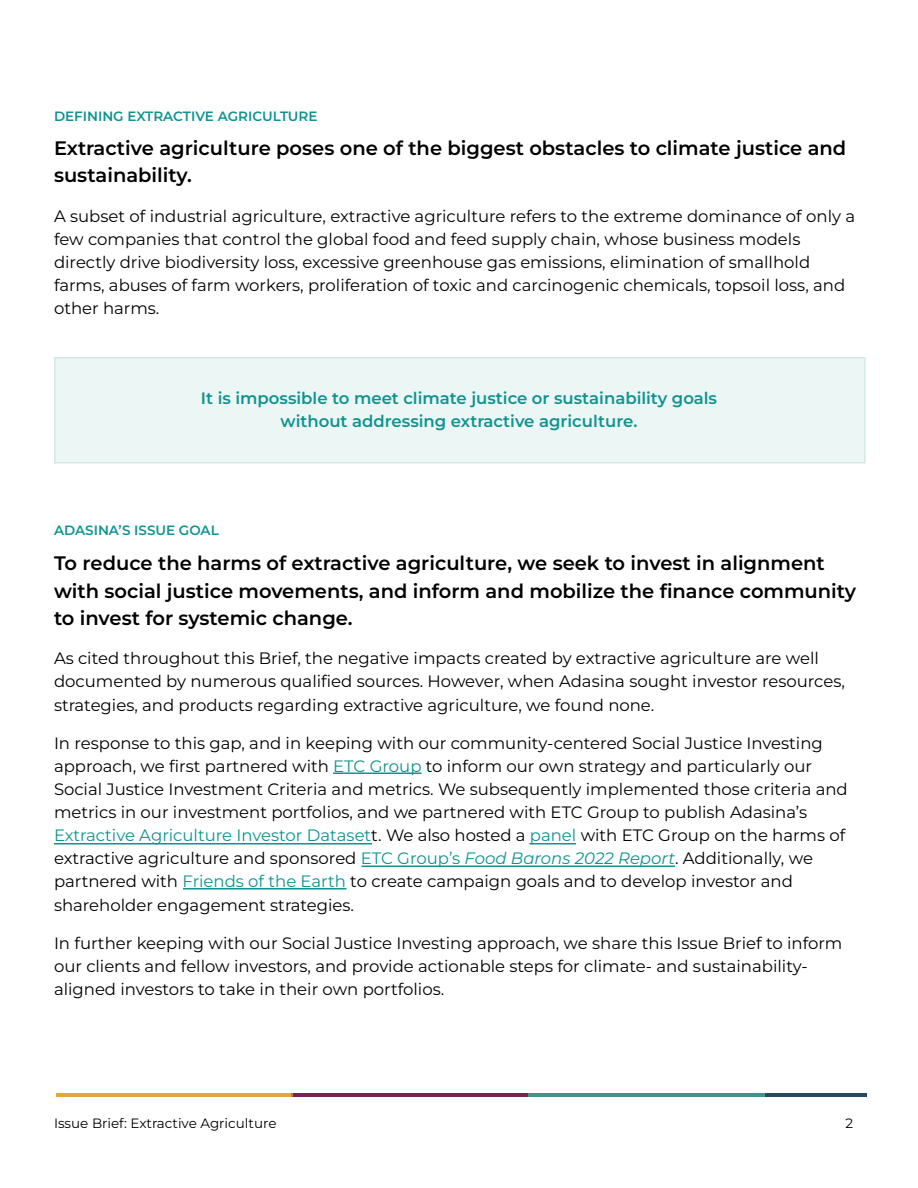
<style>
.page{position:relative;width:918px;height:1188px;background:#fff}
.page>*{position:absolute;margin:0;border:0;box-sizing:border-box;transform-origin:0 0}
.t1{font:600 19.5px/27.3px "Montserrat";color:#000}
.t2{font:16.5px/23.1px "Montserrat";color:#000}
.t3{font:600 16.5px/23.1px "Montserrat";color:#0f9490;text-align:center}
.t4{font:600 13.5px "Montserrat";color:#0f9490}
.t5{font:13.5px "Montserrat";color:#000}
.s1{color:#0f9490}
.s2{color:#0d9490}
.s3{font-style:italic;color:#0f9490}
</style>
<div class="page">
<div style="left:54px;top:357px;width:810px;height:106px;background:#ecf6f5"></div>
<hr style="left:333px;top:773px;width:88px;height:1px;background:#0f9490">
<hr style="left:54px;top:843px;width:318px;height:2px;background:#0d9490">
<hr style="left:529px;top:843px;width:47px;height:2px;background:#0f9490">
<hr style="left:362px;top:865px;width:313px;height:2px;background:#0f9490">
<hr style="left:183px;top:888px;width:163px;height:2px;background:#0f9490">
<hr style="left:54px;top:357px;width:2px;height:107px;background:#d4e8e7">
<hr style="left:864px;top:357px;width:2px;height:107px;background:#d4e8e7">
<hr style="left:54px;top:357px;width:810px;height:2px;background:#d4e8e7">
<hr style="left:54px;top:462px;width:810px;height:2px;background:#d4e8e7">
<img style="left:56px;top:1093px;width:810px;height:4px">
<p class="t4" style="left:54px;top:108px;width:265px">DEFINING EXTRACTIVE AGRICULTURE</p>
<p class="t1" style="left:54px;top:134px;width:794px">Extractive agriculture poses one of the biggest obstacles to climate justice and sustainability.</p>
<p class="t2" style="left:54px;top:204px;width:803px">A subset of industrial agriculture, extractive agriculture refers to the extreme dominance of only a few companies that control the global food and feed supply chain, whose business models directly drive biodiversity loss, excessive greenhouse gas emissions, elimination of smallhold farms, abuses of farm workers, proliferation of toxic and carcinogenic chemicals, topsoil loss, and other harms.</p>
<p class="t3" style="left:201px;top:386px;width:518px">It is impossible to meet climate justice or sustainability goals without addressing extractive agriculture.</p>
<p class="t4" style="left:54px;top:522px;width:166px">ADASINA’S ISSUE GOAL</p>
<p class="t1" style="left:54px;top:550px;width:804px">To reduce the harms of extractive agriculture, we seek to invest in alignment with social justice movements, and inform and mobilize the finance community to invest for systemic change.</p>
<p class="t2" style="left:54px;top:647px;width:792px">As cited throughout this Brief, the negative impacts created by extractive agriculture are well documented by numerous qualified sources. However, when Adasina sought investor resources, strategies, and products regarding extractive agriculture, we found none.</p>
<p class="t2" style="left:54px;top:731px;width:795px">In response to this gap, and in keeping with our community-centered Social Justice Investing approach, we fi rst partnered with <span class="s1">ETC Group</span> to inform our own strategy and particularly our Social Justice Investment Criteria and metrics. We subsequently implemented those criteria and metrics in our investment portfolios, and we partnered with ETC Group to publish Adasina’s <span class="s2">Extractive Agriculture Investor Dataset</span>t. We also hosted a <span class="s1">panel</span> with ETC Group on the harms of extractive agriculture and sponsored <span class="s1">ETC Group’s</span> <span class="s3">Food Barons 2022 Report</span>. Additionally, we partnered with <span class="s1">Friends of the Earth</span> to create campaign goals and to develop investor and shareholder engagement strategies.</p>
<p class="t2" style="left:54px;top:931px;width:790px">In further keeping with our Social Justice Investing approach, we share this Issue Brief to inform our clients and fellow investors, and provide actionable steps for climate- and sustainability&shy;aligned investors to take in their own portfolios.</p>
<p class="t5" style="left:54px;top:1115px;width:224px">Issue Brief: Extractive Agriculture</p>
<p class="t5" style="left:845px;top:1115px;width:9px">2</p>
</div>
